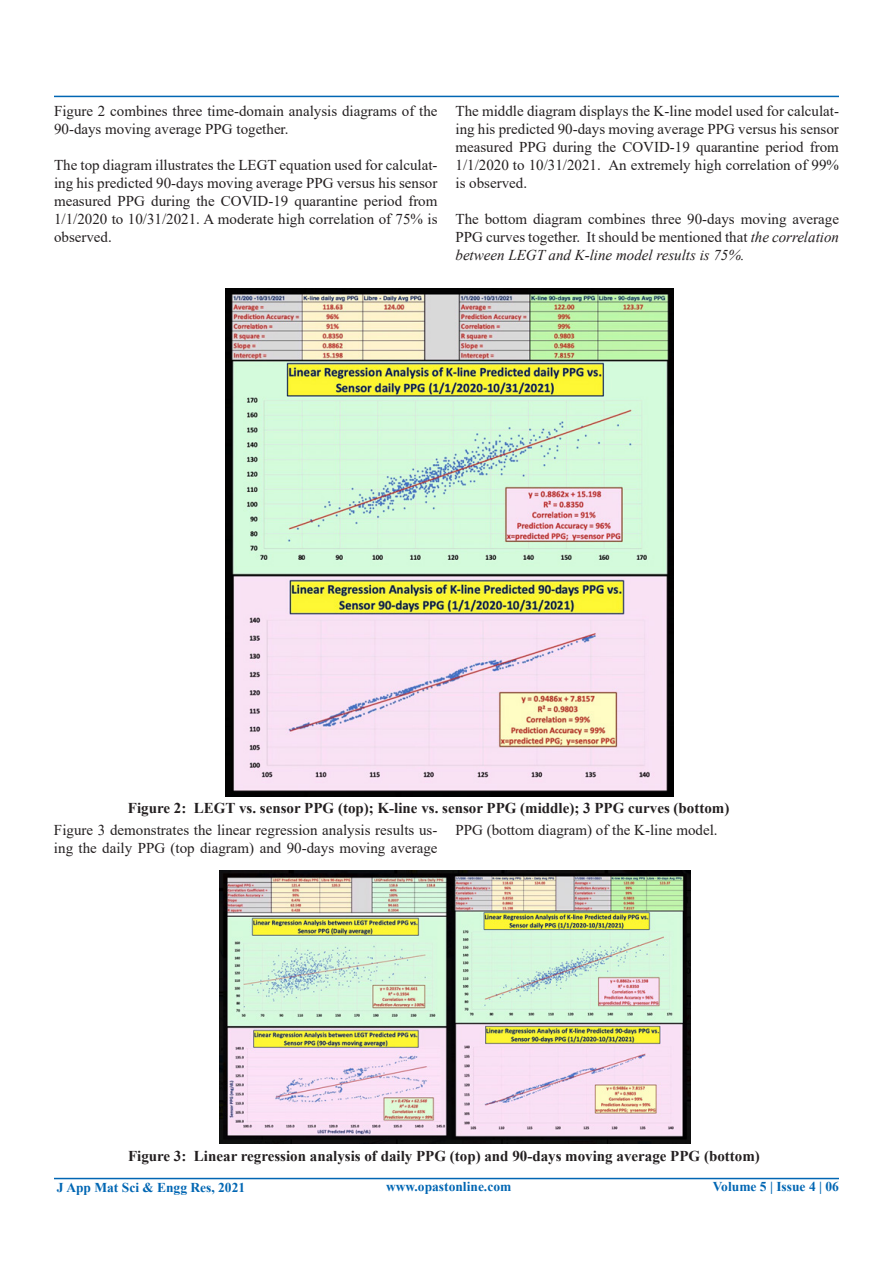
<style>
.page{position:relative;width:893px;height:1263px;background:#fff}
.page>*{position:absolute;margin:0;border:0;box-sizing:border-box;transform-origin:0 0}
.t1{font:15px/18px "Times New Roman";color:#231f20;text-align:justify}
.t2{font:700 15px "Times New Roman";color:#231f20}
.t3{font:700 13.5px "Times New Roman";color:#0166b3}
.s1{font-style:italic}
</style>
<div class="page">
<hr style="left:54px;top:1178px;width:785px;height:1px;background:#0166b3">
<hr style="left:54px;top:96px;width:785px;height:1px;background:#0166b3">
<img style="left:226px;top:288px;width:448px;height:509px">
<img style="left:220px;top:870px;width:471px;height:273px">
<p class="t1" style="left:54px;top:102px;width:385px">Figure 2 combines three time-domain analysis diagrams of the<br>90-days moving average PPG together.</p>
<p class="t1" style="left:54px;top:156px;width:385px">The top diagram illustrates the LEGT equation used for calculat&shy;ing his predicted 90-days moving average PPG versus his sensor measured PPG during the COVID-19 quarantine period from 1/1/2020 to 10/31/2021. A moderate high correlation of 75% is observed.</p>
<p class="t1" style="left:455px;top:102px;width:385px">The middle diagram displays the K-line model used for calculat&shy;ing his predicted 90-days moving average PPG versus his sensor measured PPG during the COVID-19 quarantine period from 1/1/2020 to 10/31/2021. An extremely high correlation of 99% is observed.</p>
<p class="t1" style="left:455px;top:210px;width:385px">The bottom diagram combines three 90-days moving average PPG curves together. It should be mentioned that <span class="s1">the correlation between LEGT and K-line model results is 75%.</span></p>
<p class="t2" style="left:128px;top:797px;width:603px">Figure 2: LEGT vs. sensor PPG (top); K-line vs. sensor PPG (middle); 3 PPG curves (bottom)</p>
<p class="t1" style="left:54px;top:820px;width:385px">Figure 3 demonstrates the linear regression analysis results us&shy;ing the daily PPG (top diagram) and 90-days moving average</p>
<p class="t1" style="left:455px;top:820px;width:264px">PPG (bottom diagram) of the K-line model.</p>
<p class="t2" style="left:128px;top:1145px;width:633px">Figure 3: Linear regression analysis of daily PPG (top) and 90-days moving average PPG (bottom)</p>
<p class="t3" style="left:57px;top:1178px;width:190px">J App Mat Sci &amp; Engg Res, 2021</p>
<p class="t3" style="left:386px;top:1177px;width:127px">www.opastonline.com</p>
<p class="t3" style="left:713px;top:1177px;width:128px">Volume 5 | Issue 4 | 06</p>
</div>
